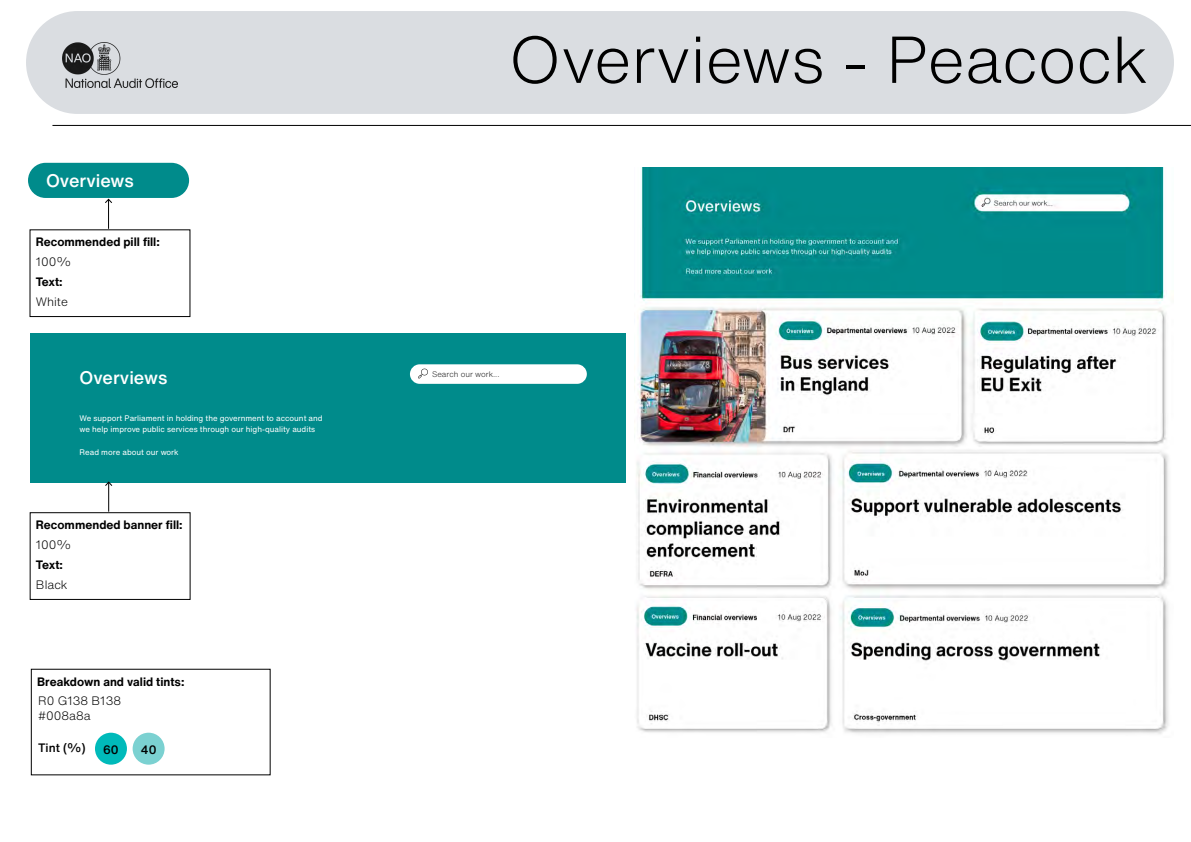
<style>
.page{position:relative;width:1191px;height:842px;background:#fff}
.page>*{position:absolute;margin:0;border:0;box-sizing:border-box;transform-origin:0 0}
.t1{font:300 65px "Helvetica Now Text";color:#000}
.t2{font:500 18px "Helvetica Now Text";color:#fff}
.t3{font:700 12px "Helvetica Now Text";color:#000}
.t4{font:300 12px "Helvetica Now Text";color:#000}
.t5{font:500 12px "Helvetica Now Text";color:#000}
.t6{font:7.9px/11.3px "Helvetica Now Text";color:#fff}
.t7{font:300 7.9px "Helvetica Now Text";color:#1c1c1c}
</style>
<div class="page">
<div style="left:26px;top:11px;width:1148px;height:103px;background:#dadde1;border-radius:51px"></div>
<hr style="left:52px;top:125px;width:1139px;height:1px;background:#000">
<img style="left:62px;top:43px;width:115px;height:45px">
<div style="left:28px;top:163px;width:161px;height:35px;background:#008b8b;border-radius:18px"></div>
<div style="left:30px;top:230px;width:160px;height:87px;border:1px solid #000"></div>
<hr style="left:108px;top:199px;width:1px;height:30px;background:#000">
<svg style="left:105px;top:199px;width:7px;height:4px"></svg>
<div style="left:30px;top:333px;width:595px;height:150px;background:#008b8b"></div>
<div style="left:410px;top:364px;width:177px;height:20px;background:#fff;border-radius:10px"></div>
<svg style="left:418px;top:368px;width:10px;height:10px"></svg>
<div style="left:95px;top:733px;width:32px;height:32px;background:#00baba;border-radius:50%"></div>
<div style="left:133px;top:733px;width:32px;height:32px;background:#7bd1d1;border-radius:50%"></div>
<hr style="left:108px;top:482px;width:1px;height:30px;background:#000">
<svg style="left:105px;top:481px;width:8px;height:5px"></svg>
<img style="left:634px;top:168px;width:535px;height:566px">
<p class="t2" style="left:46px;top:167px;width:89px">Overviews</p>
<p class="t3" style="left:36px;top:233px;width:126px">Recommended pill fill:</p>
<p class="t4" style="left:36px;top:253px;width:37px">100%</p>
<p class="t3" style="left:36px;top:273px;width:28px">Text:</p>
<p class="t4" style="left:36px;top:293px;width:34px">White</p>
<p class="t2" style="left:80px;top:364px;width:89px">Overviews</p>
<p class="t6" style="left:80px;top:412px;width:244px">We support Parliament in holding the government to account and we help improve public services through our high-quality audits</p>
<p class="t6" style="left:80px;top:446px;width:101px">Read more about our work</p>
<p class="t3" style="left:36px;top:516px;width:148px">Recommended banner fill:</p>
<p class="t4" style="left:36px;top:536px;width:37px">100%</p>
<p class="t3" style="left:36px;top:556px;width:28px">Text:</p>
<p class="t4" style="left:36px;top:576px;width:33px">Black</p>
<p class="t3" style="left:37px;top:672px;width:149px">Breakdown and valid tints:</p>
<p class="t4" style="left:38px;top:692px;width:84px">R0 G138 B138</p>
<p class="t4" style="left:38px;top:706px;width:54px">#008a8a</p>
<p class="t5" style="left:38px;top:738px;width:49px">Tint (%)</p>
<p class="t5" style="left:103px;top:740px;width:17px">60</p>
<p class="t5" style="left:141px;top:740px;width:17px">40</p>
<p class="t1" style="left:509px;top:11px;width:641px">Overviews - Peacock</p>
<p class="t7" style="left:432px;top:369px;width:69px">Search our work...</p>
</div>
